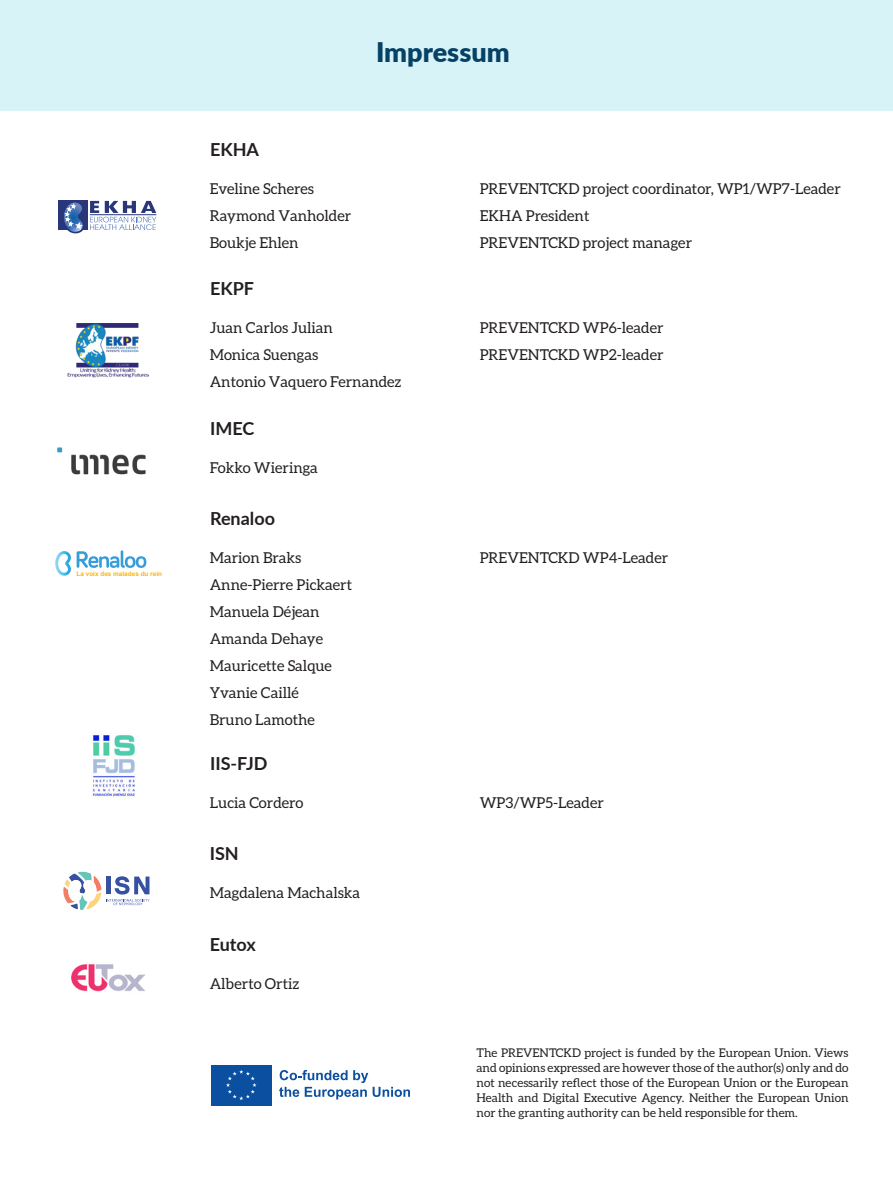
<style>
.page{position:relative;width:893px;height:1187px;background:#fff}
.page>*{position:absolute;margin:0;border:0;box-sizing:border-box;transform-origin:0 0}
.t1{font:900 27px "Lato";color:#064166}
.t2{font:700 18px "Lato";color:#231f20}
.t3{font:15px/27px "Aleo";color:#231f20}
.t4{font:12px/15px "Aleo";color:#231f20;text-align:justify}
.t5{font:700 6.45px "Arial";color:#fab513}
</style>
<div class="page">
<svg style="left:211px;top:1105px;width:61px;height:1px"></svg>
<div style="left:211px;top:1064px;width:61px;height:41px;background:#0b50a0"></div>
<svg style="left:226px;top:1070px;width:31px;height:30px"></svg>
<svg style="left:279px;top:1070px;width:131px;height:29px"></svg>
<div style="left:59px;top:201px;width:29px;height:29px;background:#293679"></div>
<svg style="left:65px;top:201px;width:91px;height:33px"></svg>
<hr style="left:90px;top:214px;width:66px;height:1px;background:#263679">
<img style="left:68px;top:323px;width:80px;height:55px">
<img style="left:92px;top:734px;width:43px;height:63px">
<img style="left:55px;top:551px;width:16px;height:25px">
<svg style="left:77px;top:550px;width:69px;height:18px"></svg>
<svg style="left:63px;top:871px;width:86px;height:38px"></svg>
<img style="left:71px;top:964px;width:73px;height:28px">
<img style="left:57px;top:447px;width:89px;height:28px">
<div style="left:0;top:0;width:893px;height:111px;background:#d7f3f8"></div>
<p class="t5" style="left:77px;top:569px;width:87px">La voix des malades du rein</p>
<p class="t2" style="left:210px;top:138px;width:51px">EKHA</p>
<h1 class="t1" style="left:376px;top:36px;width:135px">Impressum</h1>
<p class="t3" style="left:210px;top:175px;width:106px">Eveline Scheres</p>
<p class="t3" style="left:480px;top:175px;width:363px">PREVENTCKD project coordinator, WP1/WP7-Leader</p>
<p class="t3" style="left:210px;top:202px;width:143px">Raymond Vanholder</p>
<p class="t3" style="left:480px;top:202px;width:111px">EKHA President</p>
<p class="t3" style="left:210px;top:229px;width:90px">Boukje Ehlen</p>
<p class="t3" style="left:480px;top:229px;width:214px">PREVENTCKD project manager</p>
<p class="t2" style="left:210px;top:277px;width:46px">EKPF</p>
<p class="t3" style="left:210px;top:314px;width:125px">Juan Carlos Julian</p>
<p class="t3" style="left:480px;top:314px;width:185px">PREVENTCKD WP6-leader</p>
<p class="t3" style="left:210px;top:341px;width:110px">Monica Suengas</p>
<p class="t3" style="left:480px;top:341px;width:185px">PREVENTCKD WP2-leader</p>
<p class="t3" style="left:210px;top:368px;width:193px">Antonio Vaquero Fernandez</p>
<p class="t2" style="left:210px;top:417px;width:46px">IMEC</p>
<p class="t3" style="left:210px;top:453px;width:110px">Fokko Wieringa</p>
<p class="t2" style="left:210px;top:507px;width:67px">Renaloo</p>
<p class="t3" style="left:210px;top:544px;width:93px">Marion Braks</p>
<p class="t3" style="left:480px;top:544px;width:190px">PREVENTCKD WP4-Leader</p>
<p class="t3" style="left:210px;top:571px;width:144px">Anne-Pierre Pickaert<br>Manuela Déjean<br>Amanda Dehaye<br>Mauricette Salque<br>Yvanie Caillé<br>Bruno Lamothe</p>
<p class="t2" style="left:210px;top:751px;width:59px">IIS-FJD</p>
<p class="t3" style="left:210px;top:788px;width:95px">Lucia Cordero</p>
<p class="t3" style="left:480px;top:788px;width:126px">WP3/WP5-Leader</p>
<p class="t2" style="left:210px;top:842px;width:31px">ISN</p>
<p class="t3" style="left:210px;top:879px;width:152px">Magdalena Machalska</p>
<p class="t2" style="left:210px;top:932px;width:48px">Eutox</p>
<p class="t3" style="left:210px;top:969px;width:91px">Alberto Ortiz</p>
<p class="t4" style="left:476px;top:1044px;width:374px">The PREVENTCKD project is funded by the European Union. Views and opinions expressed are however those of the author(s) only and do not necessarily reflect those of the European Union or the European Health and Digital Executive Agency. Neither the European Union nor the granting authority can be held responsible for them.</p>
</div>
